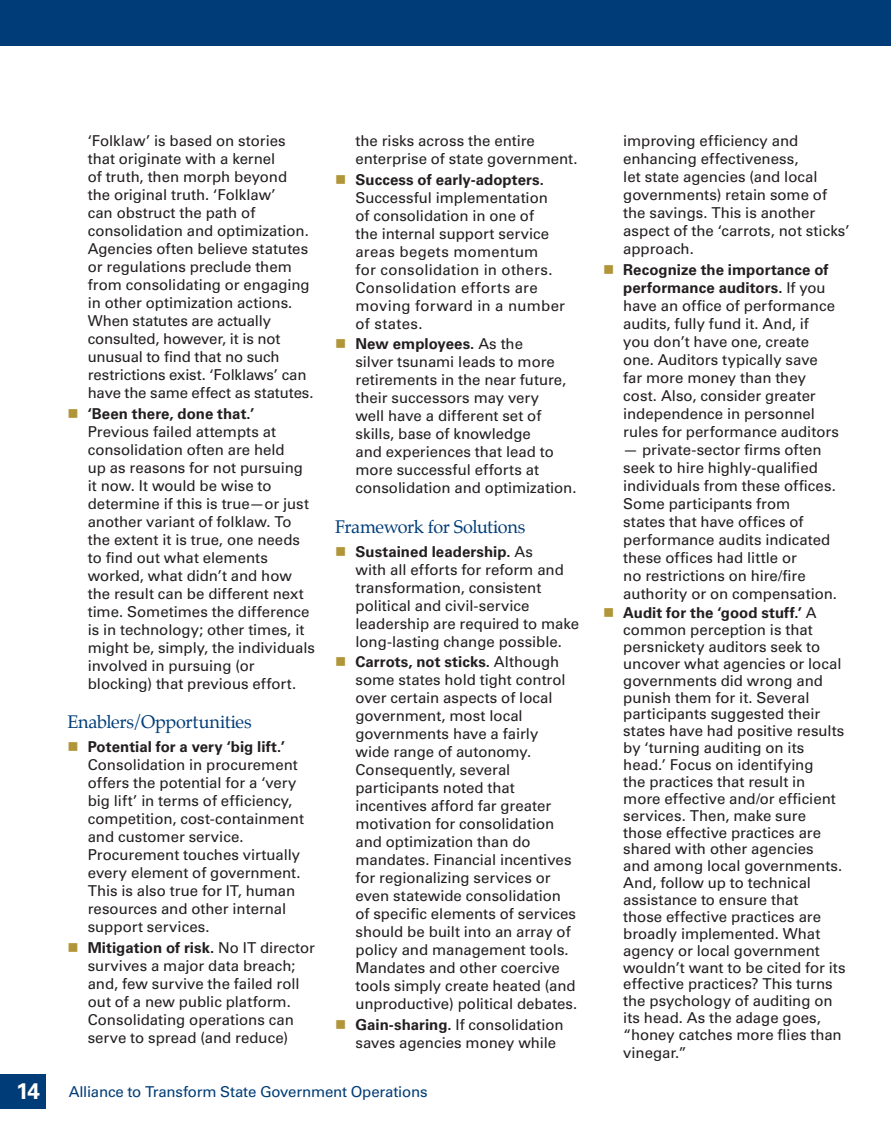
<style>
.page{position:relative;width:891px;height:1134px;background:#fff}
.page>*{position:absolute;margin:0;border:0;box-sizing:border-box;transform-origin:0 0}
.t1{font:700 22.5px "Univers LT Std";color:#fff}
.subhead_level_2b{font:18px "Palatino";letter-spacing:-.02em;color:#003d78}
.t2{font:15px/18px "Univers LT Std";color:#231f20}
.t3{font:15px "Univers LT Std";letter-spacing:-.01em;color:#003d78}
.s1{color:#b19539}
.s2{font-weight:700}
</style>
<div class="page">
<div style="left:0;top:1074px;width:46px;height:34px;background:#003d78"></div>
<div style="left:0;top:0;width:891px;height:46px;background:#003d78"></div>
<p class="t2" style="left:88px;top:132px;width:227px">‘Folklaw’ is based on stories that originate with a kernel<br>of truth, then morph beyond<br>the original truth. ‘Folklaw’<br>can obstruct the path of consolidation and optimization.<br>Agencies often believe statutes or regulations preclude them from consolidating or engaging in other optimization actions.<br>When statutes are actually consulted, however, it is not unusual to find that no such restrictions exist. ‘Folklaws’ can have the same effect as statutes.</p>
<p class="t2" style="left:88px;top:404px;width:229px;text-indent:-20px"><span class="s1">■</span> <span class="s2">‘Been there, done that.’<br></span>Previous failed attempts at consolidation often are held<br>up as reasons for not pursuing it now. It would be wise to determine if this is true—or just another variant of folklaw. To the extent it is true, one needs to find out what elements worked, what didn’t and how the result can be different next time. Sometimes the difference is in technology; other times, it might be, simply, the individuals involved in pursuing (or blocking) that previous effort.</p>
<p class="subhead_level_2b" style="left:68px;top:707px;width:186px">Enablers/Opportunities</p>
<p class="t2" style="left:88px;top:738px;width:218px;text-indent:-20px"><span class="s1">■</span> <span class="s2">Potential for a very ‘big lift.’<br></span>Consolidation in procurement offers the potential for a ‘very big lift’ in terms of efficiency, competition, cost-containment and customer service.<br>Procurement touches virtually every element of government.<br>This is also true for IT, human resources and other internal support services.</p>
<p class="t2" style="left:68px;top:938px;width:249px;text-align:center"><span class="s1">■</span> <span class="s2">Mitigation of risk.</span> No IT director survives a major data breach;<br>and, few survive the failed roll<br>out of a new public platform.<br>Consolidating operations can serve to spread (and reduce)</p>
<p class="t2" style="left:356px;top:132px;width:224px">the risks across the entire enterprise of state government.</p>
<p class="t2" style="left:356px;top:170px;width:211px;text-indent:-20px"><span class="s1">■</span> <span class="s2">Success of early-adopters.<br></span>Successful implementation of consolidation in one of<br>the internal support service areas begets momentum<br>for consolidation in others.<br>Consolidation efforts are moving forward in a number of states.</p>
<p class="t2" style="left:356px;top:335px;width:223px;text-indent:-20px"><span class="s1">■</span> <span class="s2">New employees.</span> As the<br>silver tsunami leads to more retirements in the near future, their successors may very<br>well have a different set of skills, base of knowledge<br>and experiences that lead to more successful efforts at consolidation and optimization.</p>
<p class="subhead_level_2b" style="left:335px;top:512px;width:192px">Framework for Solutions</p>
<p class="t2" style="left:356px;top:542px;width:225px;text-indent:-20px"><span class="s1">■</span> <span class="s2">Sustained leadership.</span> As<br>with all efforts for reform and transformation, consistent political and civil-service leadership are required to make long-lasting change possible.</p>
<p class="t2" style="left:356px;top:653px;width:223px;text-indent:-20px"><span class="s1">■</span> <span class="s2">Carrots, not sticks.</span> Although some states hold tight control over certain aspects of local government, most local governments have a fairly<br>wide range of autonomy.<br>Consequently, several participants noted that incentives afford far greater motivation for consolidation and optimization than do mandates. Financial incentives for regionalizing services or even statewide consolidation of specific elements of services should be built into an array of policy and management tools.<br>Mandates and other coercive tools simply create heated (and unproductive) political debates.</p>
<p class="t2" style="left:356px;top:1016px;width:210px;text-indent:-20px"><span class="s1">■</span> <span class="s2">Gain-sharing.</span> If consolidation saves agencies money while</p>
<h1 class="t1" style="left:16px;top:1078px;width:25px">14</h1>
<p class="t3" style="left:69px;top:1083px;width:360px">Alliance to Transform State Government Operations</p>
<p class="t2" style="left:623px;top:132px;width:228px">improving efficiency and enhancing effectiveness,<br>let state agencies (and local governments) retain some of the savings. This is another aspect of the ‘carrots, not sticks’ approach.</p>
<p class="t2" style="left:623px;top:260px;width:217px;text-indent:-20px"><span class="s1">■</span> <span class="s2">Recognize the importance of performance auditors.</span> If you have an office of performance audits, fully fund it. And, if you don’t have one, create one. Auditors typically save far more money than they cost. Also, consider greater independence in personnel rules for performance auditors</p>
<p class="t2" style="left:623px;top:440px;width:215px">— private-sector firms often seek to hire highly-qualified individuals from these offices.<br>Some participants from<br>states that have offices of performance audits indicated these offices had little or<br>no restrictions on hire/fire authority or on compensation.</p>
<p class="t2" style="left:623px;top:604px;width:224px;line-height:17px;text-indent:-20px"><span class="s1">■</span> <span class="s2">Audit for the ‘good stuff.’</span> A common perception is that persnickety auditors seek to uncover what agencies or local governments did wrong and punish them for it. Several participants suggested their states have had positive results by ‘turning auditing on its head.’ Focus on identifying<br>the practices that result in more effective and/or efficient services. Then, make sure those effective practices are shared with other agencies<br>and among local governments.<br>And, follow up to technical assistance to ensure that<br>those effective practices are broadly implemented. What agency or local government wouldn’t want to be cited for its effective practices? This turns the psychology of auditing on its head. As the adage goes, “honey catches more flies than vinegar.”</p>
</div>
